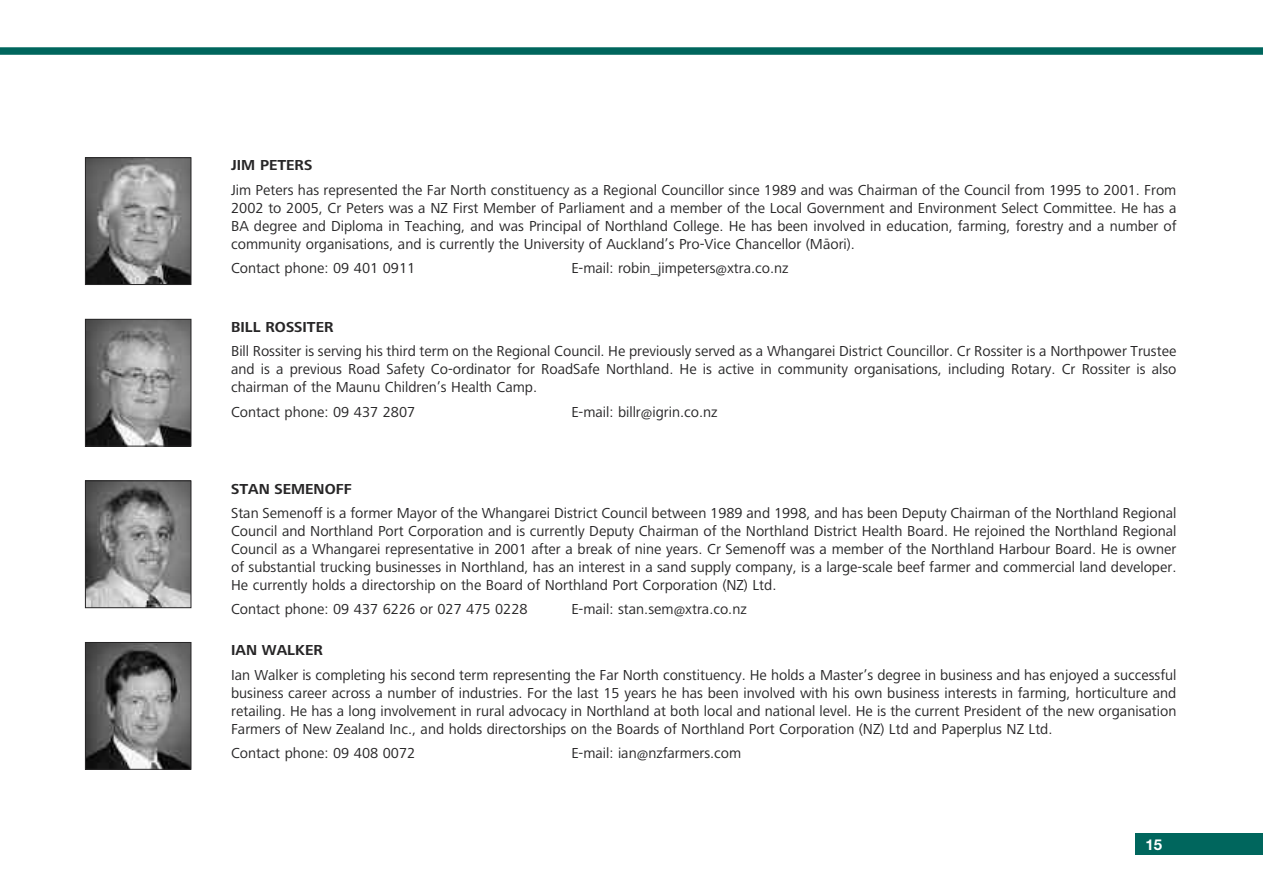
<style>
.page{position:relative;width:1263px;height:893px;background:#fff}
.page>*{position:absolute;margin:0;border:0;box-sizing:border-box;transform-origin:0 0}
.t1{font:15px/18px "Frutiger Next LT Maori";color:#272627;text-align:justify}
.t2{font:700 15px "Frutiger Next LT Mao";color:#272627}
.t3{font:700 15px "Helvetica Neue";color:#fff}
</style>
<div class="page">
<img style="left:87px;top:321px;width:102px;height:123px">
<div style="left:85px;top:319px;width:106px;height:127px;border:1px solid #272627"></div>
<img style="left:87px;top:482px;width:102px;height:124px">
<div style="left:85px;top:480px;width:106px;height:128px;border:1px solid #272627"></div>
<img style="left:87px;top:644px;width:102px;height:124px">
<div style="left:85px;top:642px;width:106px;height:128px;border:1px solid #272627"></div>
<img style="left:87px;top:159px;width:102px;height:124px">
<div style="left:85px;top:157px;width:106px;height:128px;border:1px solid #272627"></div>
<div style="left:1135px;top:833px;width:128px;height:22px;background:#00665d"></div>
<div style="left:0;top:47px;width:1263px;height:8px;background:#00665d"></div>
<p class="t2" style="left:231px;top:160px;width:83px">JIM PETERS</p>
<p class="t1" style="left:231px;top:182px;width:947px">Jim Peters has represented the Far North constituency as a Regional Councillor since 1989 and was Chairman of the Council from 1995 to 2001. From 2002 to 2005, Cr Peters was a NZ First Member of Parliament and a member of the Local Government and Environment Select Committee. He has a BA degree and Diploma in Teaching, and was Principal of Northland College. He has been involved in education, farming, forestry and a number of community organisations, and is currently the University of Auckland’s Pro-Vice Chancellor (Mäori).</p>
<p class="t1" style="left:231px;top:261px;width:186px">Contact phone: 09 401 0911</p>
<p class="t1" style="left:571px;top:261px;width:219px">E-mail: robin_jimpeters@xtra.co.nz</p>
<p class="t2" style="left:231px;top:322px;width:104px">BILL ROSSITER</p>
<p class="t1" style="left:231px;top:344px;width:947px">Bill Rossiter is serving his third term on the Regional Council. He previously served as a Whangarei District Councillor. Cr Rossiter is a Northpower Trustee and is a previous Road Safety Co-ordinator for RoadSafe Northland. He is active in community organisations, including Rotary. Cr Rossiter is also chairman of the Maunu Children’s Health Camp.</p>
<p class="t1" style="left:231px;top:404px;width:186px">Contact phone: 09 437 2807</p>
<p class="t1" style="left:571px;top:404px;width:148px">E-mail: billr@igrin.co.nz</p>
<p class="t2" style="left:231px;top:484px;width:122px">STAN SEMENOFF</p>
<p class="t1" style="left:231px;top:506px;width:947px">Stan Semenoff is a former Mayor of the Whangarei District Council between 1989 and 1998, and has been Deputy Chairman of the Northland Regional Council and Northland Port Corporation and is currently Deputy Chairman of the Northland District Health Board. He rejoined the Northland Regional Council as a Whangarei representative in 2001 after a break of nine years. Cr Semenoff was a member of the Northland Harbour Board. He is owner of substantial trucking businesses in Northland, has an interest in a sand supply company, is a large-scale beef farmer and commercial land developer.<br>He currently holds a directorship on the Board of Northland Port Corporation (NZ) Ltd.</p>
<p class="t1" style="left:231px;top:602px;width:298px">Contact phone: 09 437 6226 or 027 475 0228</p>
<p class="t1" style="left:571px;top:602px;width:177px">E-mail: stan.sem@xtra.co.nz</p>
<p class="t2" style="left:231px;top:645px;width:93px">IAN WALKER</p>
<p class="t1" style="left:231px;top:667px;width:947px">Ian Walker is completing his second term representing the Far North constituency. He holds a Master’s degree in business and has enjoyed a successful business career across a number of industries. For the last 15 years he has been involved with his own business interests in farming, horticulture and retailing. He has a long involvement in rural advocacy in Northland at both local and national level. He is the current President of the new organisation Farmers of New Zealand Inc., and holds directorships on the Boards of Northland Port Corporation (NZ) Ltd and Paperplus NZ Ltd.</p>
<p class="t1" style="left:231px;top:746px;width:186px">Contact phone: 09 408 0072</p>
<p class="t1" style="left:571px;top:746px;width:171px">E-mail: ian@nzfarmers.com</p>
<p class="t3" style="left:1145px;top:835px;width:18px">15</p>
</div>
